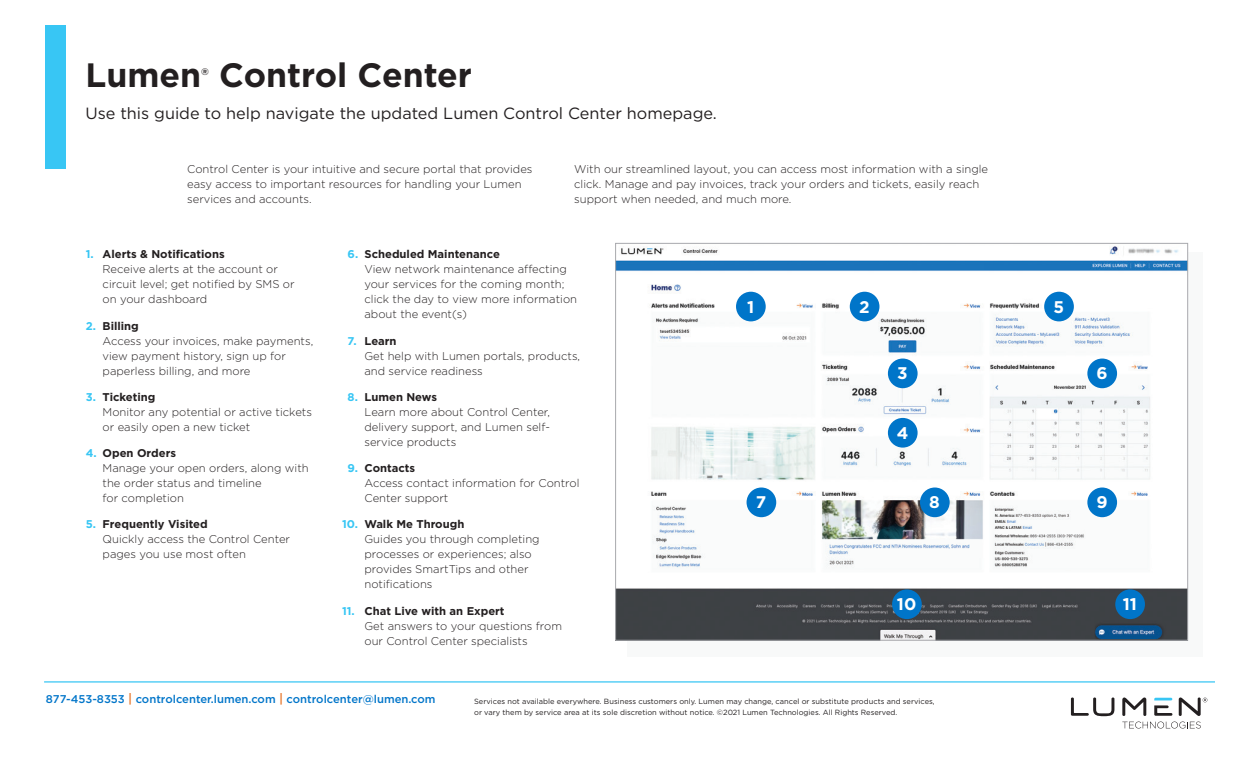
<style>
.page{position:relative;width:1260px;height:765px;background:#fff}
.page>*{position:absolute;margin:0;border:0;box-sizing:border-box;transform-origin:0 0}
.t1{font:700 33.75px "Gotham HTF";color:#231f20}
.t2{font:700 16.88px "Gotham HTF";color:#fff}
.Title_-_Sub{font:16.25px "Gotham HTF";color:#231f20}
.t3{font:300 11.25px/15px "Gotham HTF";color:#231f20}
.t4{font:700 11.25px "Gotham HTF";color:#231f20}
.Contact_Information{font:500 11.25px "Gotham HTF";color:#0075c9}
.t5{font:700 9.5px "Gotham HTF";color:#231f20}
.Copyrights{font:7.5px/11.2px "Gotham HTF";color:#231f20}
.s1{color:#38c6f4}
.s2{font-size:12.5px;color:#e77528}
</style>
<div class="page">
<div style="left:627px;top:253px;width:575px;height:404px;background:#f8f9f9"></div>
<img style="left:617px;top:246px;width:569px;height:393px">
<div style="left:45px;top:25px;width:21px;height:144px;background:#38c6f4"></div>
<div style="left:736px;top:292px;width:30px;height:29px;background:#0075c9;border-radius:50%"></div>
<div style="left:850px;top:292px;width:29px;height:29px;background:#0075c9;border-radius:50%"></div>
<div style="left:888px;top:359px;width:30px;height:29px;background:#0075c9;border-radius:50%"></div>
<div style="left:888px;top:418px;width:30px;height:30px;background:#0075c9;border-radius:50%"></div>
<div style="left:1044px;top:292px;width:30px;height:29px;background:#0075c9;border-radius:50%"></div>
<hr style="left:44px;top:681px;width:1171px;height:2px;background:#38c6f4">
<svg style="left:1071px;top:698px;width:43px;height:18px"></svg>
<svg style="left:1122px;top:698px;width:24px;height:18px"></svg>
<svg style="left:1154px;top:698px;width:18px;height:18px"></svg>
<svg style="left:1179px;top:698px;width:28px;height:18px"></svg>
<svg style="left:1122px;top:722px;width:79px;height:7px"></svg>
<div style="left:1087px;top:359px;width:30px;height:29px;background:#0075c9;border-radius:50%"></div>
<div style="left:747px;top:488px;width:29px;height:29px;background:#0075c9;border-radius:50%"></div>
<div style="left:920px;top:488px;width:30px;height:29px;background:#0075c9;border-radius:50%"></div>
<div style="left:1087px;top:488px;width:30px;height:29px;background:#0075c9;border-radius:50%"></div>
<div style="left:892px;top:589px;width:30px;height:30px;background:#0075c9;border-radius:50%"></div>
<div style="left:1115px;top:589px;width:30px;height:30px;background:#0075c9;border-radius:50%"></div>
<p class="t1" style="left:86px;top:55px;width:117px">Lumen</p>
<p class="t5" style="left:201px;top:66px;width:9px">®</p>
<p class="t1" style="left:219px;top:55px;width:254px">Control Center</p>
<p class="Title_-_Sub" style="left:86px;top:105px;width:633px">Use this guide to help navigate the updated Lumen Control Center homepage.</p>
<p class="t3" style="left:187px;top:162px;width:347px">Control Center is your intuitive and secure portal that provides easy access to important resources for handling your Lumen services and accounts.</p>
<p class="t3" style="left:574px;top:162px;width:415px">With our streamlined layout, you can access most information with a single click. Manage and pay invoices, track your orders and tickets, easily reach support when needed, and much more.</p>
<p class="t4" style="left:86px;top:248px;width:140px"><span class="s1">1.</span> Alerts &amp; Notifications</p>
<p class="t3" style="left:103px;top:262px;width:194px">Receive alerts at the account or circuit level; get notified by SMS or on your dashboard</p>
<p class="t4" style="left:86px;top:319px;width:55px"><span class="s1">2.</span> Billing</p>
<p class="t3" style="left:103px;top:333px;width:212px">Access your invoices, make payments, view payment history, sign up for paperless billing, and more</p>
<p class="t4" style="left:86px;top:391px;width:71px"><span class="s1">3.</span> Ticketing</p>
<p class="t3" style="left:103px;top:404px;width:211px">Monitor any potential or active tickets or easily open a new ticket</p>
<p class="t4" style="left:86px;top:447px;width:92px"><span class="s1">4.</span> Open Orders</p>
<p class="t3" style="left:103px;top:461px;width:208px">Manage your open orders, along with the order status and timeline<br>for completion</p>
<p class="t4" style="left:86px;top:518px;width:124px"><span class="s1">5.</span> Frequently Visited</p>
<p class="t3" style="left:103px;top:532px;width:189px">Quickly access the Control Center pages you use most often</p>
<p class="t4" style="left:348px;top:248px;width:154px"><span class="s1">6.</span> Scheduled Maintenance</p>
<p class="t3" style="left:365px;top:262px;width:214px">View network maintenance affecting your services for the coming month; click the day to view more information about the event(s)</p>
<p class="t4" style="left:348px;top:334px;width:50px"><span class="s1">7.</span> Learn</p>
<p class="t3" style="left:365px;top:348px;width:217px">Get help with Lumen portals, products, and service readiness</p>
<p class="t4" style="left:348px;top:391px;width:91px"><span class="s1">8.</span> Lumen News</p>
<p class="t3" style="left:365px;top:404px;width:187px;text-align:justify">Learn more about Control Center, delivery support, and Lumen self&shy;service products</p>
<p class="t4" style="left:348px;top:462px;width:69px"><span class="s1">9.</span> Contacts</p>
<p class="t3" style="left:365px;top:476px;width:216px">Access contact information for Control<br>Center support</p>
<p class="t4" style="left:342px;top:518px;width:124px"><span class="s1">10.</span> Walk Me Through</p>
<p class="t3" style="left:365px;top:532px;width:177px">Guides you through completing processes or experiences; also provides SmartTips and other notifications</p>
<p class="t4" style="left:342px;top:604px;width:164px"><span class="s1">11.</span> Chat Live with an Expert</p>
<p class="t3" style="left:365px;top:618px;width:199px">Get answers to your questions from our Control Center specialists</p>
<p class="t2" style="left:747px;top:297px;width:9px">1</p>
<p class="t2" style="left:859px;top:297px;width:12px">2</p>
<p class="t2" style="left:897px;top:364px;width:12px">3</p>
<p class="t2" style="left:897px;top:423px;width:13px">4</p>
<p class="t2" style="left:1053px;top:297px;width:12px">5</p>
<p class="t2" style="left:1096px;top:364px;width:13px">6</p>
<p class="t2" style="left:756px;top:493px;width:12px">7</p>
<p class="t2" style="left:929px;top:493px;width:12px">8</p>
<p class="t2" style="left:1096px;top:493px;width:13px">9</p>
<p class="t2" style="left:897px;top:595px;width:21px">10</p>
<p class="t2" style="left:1123px;top:595px;width:16px">11</p>
<p class="Contact_Information" style="left:46px;top:693px;width:391px">877-453-8353 <span class="s2">|</span> controlcenter.lumen.com <span class="s2">|</span> controlcenter@lumen.com</p>
<p class="Copyrights" style="left:474px;top:695px;width:462px">Services not available everywhere. Business customers only. Lumen may change, cancel or substitute products and services, or vary them by service area at its sole discretion without notice. ©2021 Lumen Technologies. All Rights Reserved.</p>
</div>
